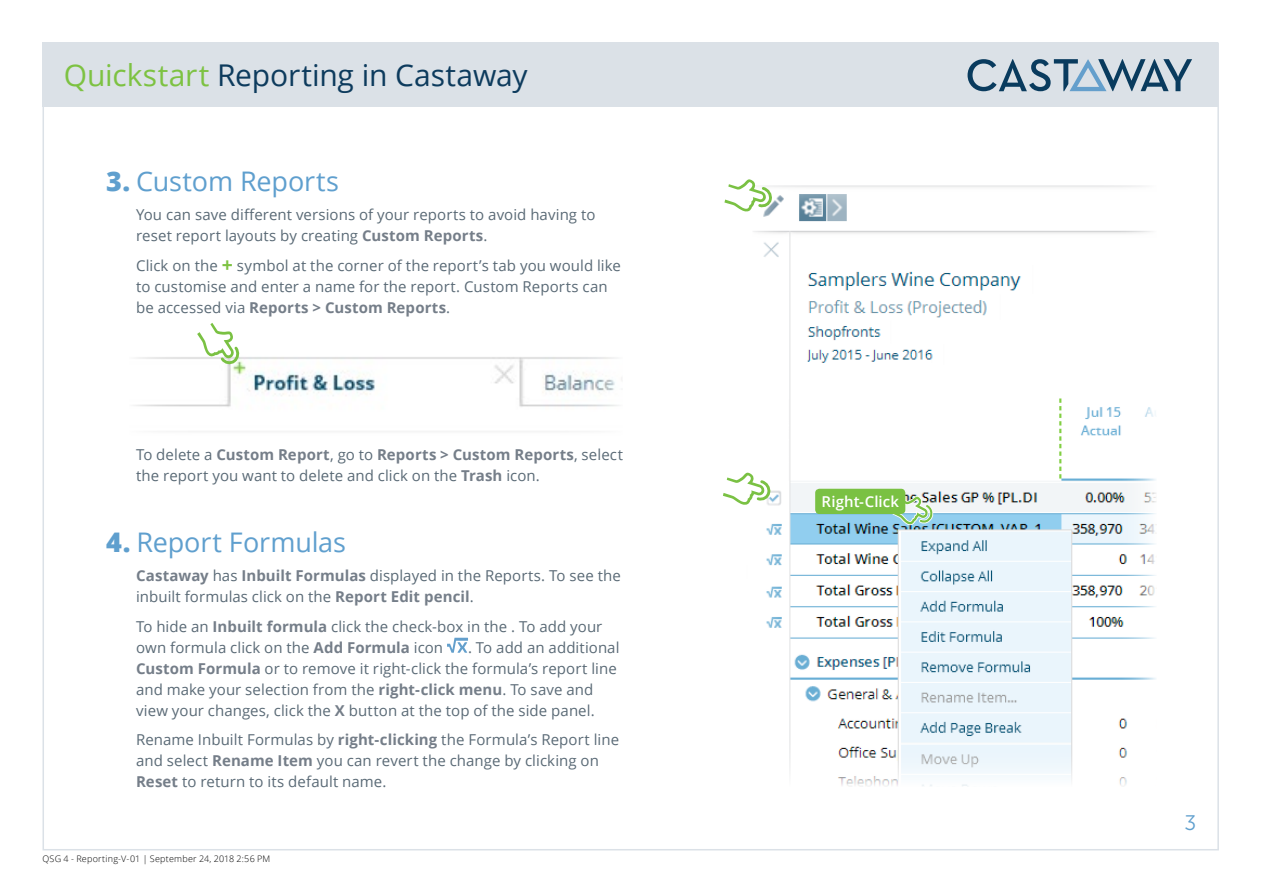
<style>
.page{position:relative;width:1263px;height:893px;background:#fff}
.page>*{position:absolute;margin:0;border:0;box-sizing:border-box;transform-origin:0 0}
.t1{font:30px "Open Sans";letter-spacing:-.005em;color:#0d3b5d}
.t2{font:27px "Open Sans";letter-spacing:-.005em;color:#5f9fce}
.t3{font:21px "Museo Sans 300";color:#5f9fce}
.t4{font:15px/21px "Open Sans";letter-spacing:.005em;color:#5a6a76}
.t5{font:600 15px "Open Sans";letter-spacing:.005em;color:#fff}
.t6{font:300 9px "Open Sans";letter-spacing:.025em;color:#000}
.s1{color:#7dc242}
.s2{font-weight:800}
.s3{font-weight:700;color:#757e89}
.s4{font-weight:700;font-size:19.5px;color:#7dc242}
</style>
<div class="page">
<svg style="left:447px;top:638px;width:21px;height:15px"></svg>
<img style="left:134px;top:357px;width:488px;height:50px">
<img style="left:747px;top:185px;width:410px;height:601px">
<svg style="left:723px;top:473px;width:50px;height:32px"></svg>
<svg style="left:724px;top:179px;width:51px;height:33px"></svg>
<svg style="left:197px;top:323px;width:45px;height:41px"></svg>
<svg style="left:891px;top:494px;width:43px;height:33px"></svg>
<div style="left:815px;top:489px;width:90px;height:25px;background:#7ac143;border-radius:4px"></div>
<div style="left:43px;top:43px;width:1175px;height:64px;background:#dbe1e7"></div>
<svg style="left:967px;top:59px;width:225px;height:32px"></svg>
<h1 class="t1" style="left:64px;top:55px;width:465px"><span class="s1">Quickstart</span> Reporting in Castaway</h1>
<h2 class="t2" style="left:106px;top:162px;width:234px"><span class="s2">3.</span> Custom Reports</h2>
<p class="t4" style="left:136px;top:204px;width:461px">You can save different versions of your reports to avoid having to reset report layouts by creating <span class="s3">Custom Reports</span>.</p>
<p class="t4" style="left:136px;top:254px;width:486px">Click on the <span class="s4">+</span> symbol at the corner of the report’s tab you would like to customise and enter a name for the report. Custom Reports can be accessed via <span class="s3">Reports &gt; Custom Reports</span>.</p>
<p class="t4" style="left:136px;top:444px;width:488px">To delete a <span class="s3">Custom Report</span>, go to <span class="s3">Reports &gt; Custom Reports</span>, select the report you want to delete and click on the <span class="s3">Trash</span> icon.</p>
<h2 class="t2" style="left:106px;top:523px;width:241px"><span class="s2">4.</span> Report Formulas</h2>
<p class="t4" style="left:136px;top:565px;width:486px"><span class="s3">Castaway</span> has <span class="s3">Inbuilt Formulas</span> displayed in the Reports. To see the inbuilt formulas click on the <span class="s3">Report Edit pencil</span>.</p>
<p class="t4" style="left:136px;top:615px;width:468px">To hide an <span class="s3">Inbuilt formula</span> click the check-box in the . To add your own formula click on the <span class="s3">Add Formula</span> icon</p>
<p class="t4" style="left:136px;top:636px;width:485px;text-indent:332px">. To add an additional <span class="s3">Custom Formula</span> or to remove it right-click the formula’s report line and make your selection from the <span class="s3">right-click menu</span>. To save and view your changes, click the <span class="s3">X</span> button at the top of the side panel.</p>
<p class="t4" style="left:136px;top:729px;width:485px">Rename Inbuilt Formulas by <span class="s3">right-clicking</span> the Formula’s Report line and select <span class="s3">Rename Item</span> you can revert the change by clicking on<br><span class="s3">Reset</span> to return to its default name.</p>
<p class="t6" style="left:43px;top:852px;width:229px">QSG 4 - Reporting-V-01 | September 24, 2018 2:56 PM</p>
<p class="t5" style="left:821px;top:491px;width:79px">Right-Click<sub>1</sub></p>
<h3 class="t3" style="left:1184px;top:811px;width:13px">3</h3>
</div>
